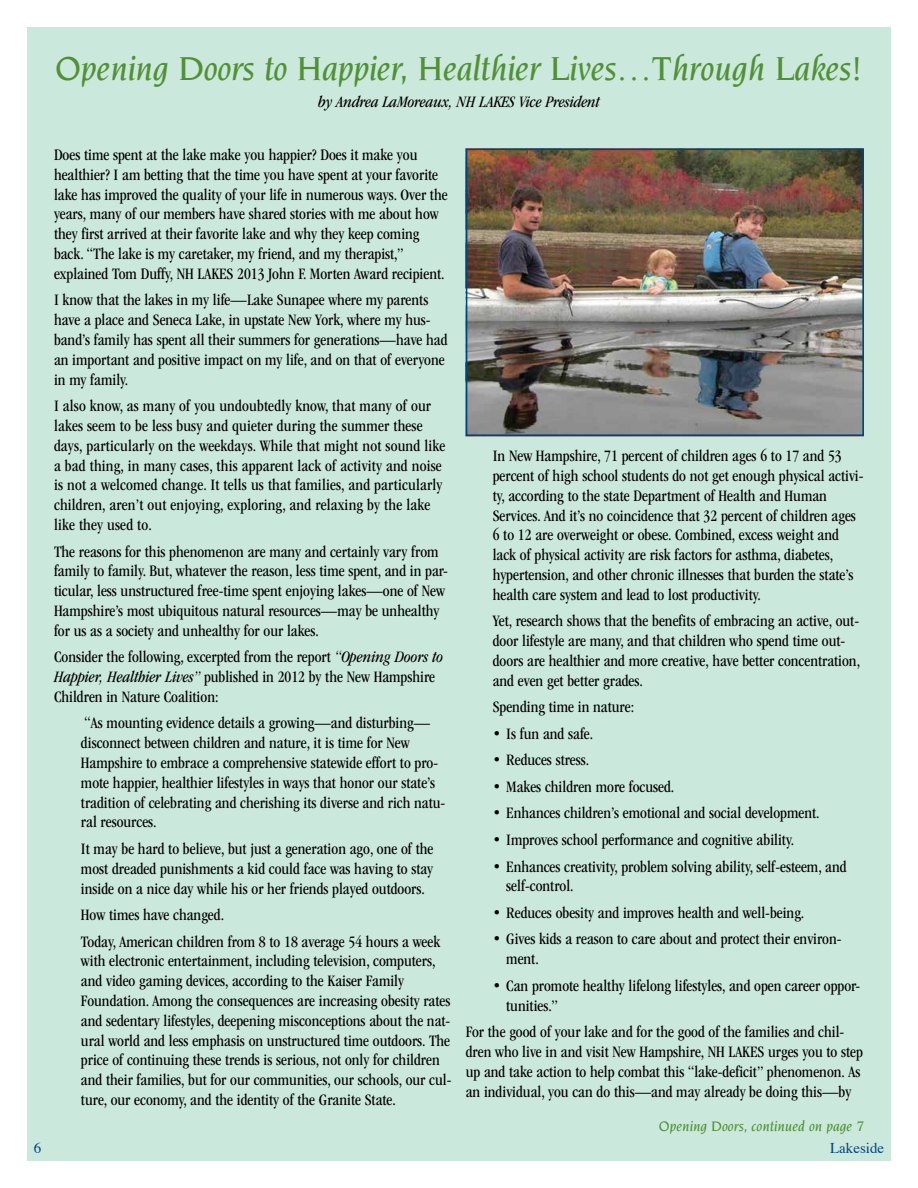
<style>
.page{position:relative;width:918px;height:1188px;background:#fff}
.page>*{position:absolute;margin:0;border:0;box-sizing:border-box;transform-origin:0 0}
.t1{font:italic 500 36px "Novarese Std";letter-spacing:-.01em;color:#519136}
.t2{font:condensed 16.5px/19.8px "ITC Garamond Std";color:#000}
.t3{font:italic condensed 16.5px "ITC Garamond Std";color:#000}
.t4{font:italic 500 15px "Novarese Std";color:#519136}
.t5{font:15px "Times";color:#00467e}
.s1{font-style:italic}
</style>
<div class="page">
<div style="left:27px;top:27px;width:864px;height:1134px;background:#cbe8dc"></div>
<img style="left:466px;top:148px;width:398px;height:285px">
<div style="left:466px;top:149px;width:398px;height:287px;border:2px solid #00467e"></div>
<h1 class="t1" style="left:55px;top:49px;width:809px">Opening Doors to Happier, Healthier Lives…Through Lakes!</h1>
<p class="t3" style="left:318px;top:93px;width:283px">by Andrea LaMoreaux, NH LAKES Vice President</p>
<p class="t2" style="left:54px;top:145px;width:395px">Does time spent at the lake make you happier? Does it make you healthier? I am betting that the time you have spent at your favorite lake has improved the quality of your life in numerous ways. Over the years, many of our members have shared stories with me about how they first arrived at their favorite lake and why they keep coming back. “The lake is my caretaker, my friend, and my therapist,” explained Tom Duffy, NH LAKES 2013 John F. Morten Award recipient.</p>
<p class="t2" style="left:54px;top:290px;width:395px">I know that the lakes in my life—Lake Sunapee where my parents have a place and Seneca Lake, in upstate New York, where my hus&shy;band’s family has spent all their summers for generations—have had an important and positive impact on my life, and on that of everyone in my family.</p>
<p class="t2" style="left:54px;top:396px;width:393px">I also know, as many of you undoubtedly know, that many of our lakes seem to be less busy and quieter during the summer these days, particularly on the weekdays. While that might not sound like a bad thing, in many cases, this apparent lack of activity and noise is not a welcomed change. It tells us that families, and particularly children, aren’t out enjoying, exploring, and relaxing by the lake like they used to.</p>
<p class="t2" style="left:54px;top:542px;width:395px">The reasons for this phenomenon are many and certainly vary from family to family. But, whatever the reason, less time spent, and in par&shy;ticular, less unstructured free-time spent enjoying lakes—one of New Hampshire’s most ubiquitous natural resources—may be unhealthy for us as a society and unhealthy for our lakes.</p>
<p class="t2" style="left:54px;top:647px;width:391px">Consider the following, excerpted from the report <span class="s1">“Opening Doors to<br>Happier, Healthier Lives”</span> published in 2012 by the New Hampshire<br>Children in Nature Coalition:</p>
<p class="t2" style="left:81px;top:713px;width:366px">“As mounting evidence details a growing—and disturbing— disconnect between children and nature, it is time for New Hampshire to embrace a comprehensive statewide effort to pro&shy;mote happier, healthier lifestyles in ways that honor our state’s tradition of celebrating and cherishing its diverse and rich natu&shy;ral resources.</p>
<p class="t2" style="left:81px;top:839px;width:354px;text-align:justify">It may be hard to believe, but just a generation ago, one of the most dreaded punishments a kid could face was having to stay inside on a nice day while his or her friends played outdoors.</p>
<p class="t2" style="left:81px;top:902px;width:361px;line-height:26.5px">How times have changed.<br>Today, American children from 8 to 18 average 54 hours a week</p>
<p class="t2" style="left:81px;top:951px;width:372px">with electronic entertainment, including television, computers, and video gaming devices, according to the Kaiser Family Foundation. Among the consequences are increasing obesity rates and sedentary lifestyles, deepening misconceptions about the nat&shy;ural world and less emphasis on unstructured time outdoors. The price of continuing these trends is serious, not only for children and their families, but for our communities, our schools, our cul&shy;ture, our economy, and the identity of the Granite State.</p>
<p class="t2" style="left:493px;top:446px;width:372px">In New Hampshire, 71 percent of children ages 6 to 17 and 53 percent of high school students do not get enough physical activi&shy;ty, according to the state Department of Health and Human Services. And it’s no coincidence that 32 percent of children ages 6 to 12 are overweight or obese. Combined, excess weight and lack of physical activity are risk factors for asthma, diabetes, hypertension, and other chronic illnesses that burden the state’s health care system and lead to lost productivity.</p>
<p class="t2" style="left:493px;top:611px;width:369px">Yet, research shows that the benefits of embracing an active, out&shy;door lifestyle are many, and that children who spend time out&shy;doors are healthier and more creative, have better concentration, and even get better grades.</p>
<p class="t2" style="left:493px;top:697px;width:143px">Spending time in nature:</p>
<p class="t2" style="left:493px;top:724px;width:102px">• Is fun and safe.</p>
<p class="t2" style="left:493px;top:750px;width:98px">• Reduces stress.</p>
<p class="t2" style="left:493px;top:777px;width:183px">• Makes children more focused.</p>
<p class="t2" style="left:493px;top:803px;width:328px">• Enhances children’s emotional and social development.</p>
<p class="t2" style="left:493px;top:830px;width:303px">• Improves school performance and cognitive ability.</p>
<p class="t2" style="left:506px;top:856px;width:342px;text-indent:-13px">• Enhances creativity, problem solving ability, self-esteem, and self-control.</p>
<p class="t2" style="left:493px;top:903px;width:313px">• Reduces obesity and improves health and well-being.</p>
<p class="t2" style="left:506px;top:929px;width:337px;text-indent:-13px">• Gives kids a reason to care about and protect their environ&shy;ment.</p>
<p class="t2" style="left:506px;top:976px;width:355px;text-indent:-13px">• Can promote healthy lifelong lifestyles, and open career oppor&shy;tunities.”</p>
<p class="t2" style="left:466px;top:1022px;width:399px">For the good of your lake and for the good of the families and chil&shy;dren who live in and visit New Hampshire, NH LAKES urges you to step up and take action to help combat this “lake-deficit” phenomenon. As an individual, you can do this—and may already be doing this—by</p>
<p class="t4" style="left:659px;top:1118px;width:207px">Opening Doors, continued on page 7</p>
<p class="t5" style="left:34px;top:1134px;width:9px">6</p>
<p class="t5" style="left:830px;top:1134px;width:56px">Lakeside</p>
</div>
